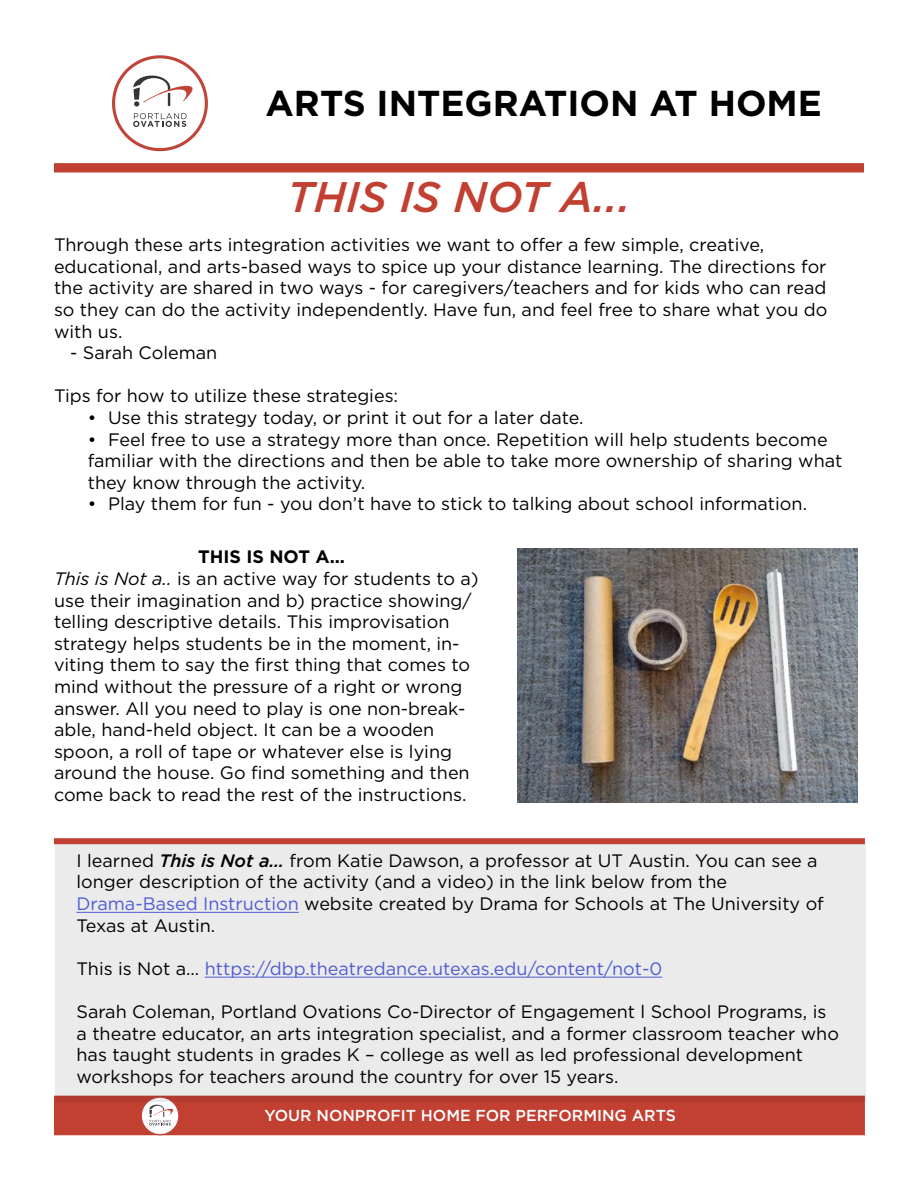
<style>
.page{position:relative;width:918px;height:1188px;background:#fff}
.page>*{position:absolute;margin:0;border:0;box-sizing:border-box;transform-origin:0 0}
.t1{font:italic 500 42.75px "Gotham";color:#c24032}
.t2{font:700 36px "Gotham";color:#000}
.t3{font:18px/21.6px "Gotham";color:#000}
.t4{font:18px "Gotham";color:#4f5cd5}
.t5{font:500 15.9px "Gotham";color:#fff}
.s1{font-weight:700}
.s2{font-style:italic}
.s3{font-weight:500;font-style:italic}
.s4{color:#4f5cd5}
.s5{color:#000}
</style>
<div class="page">
<svg style="left:112px;top:55px;width:96px;height:96px"></svg>
<div style="left:54px;top:163px;width:810px;height:9px;background:#c24032"></div>
<div style="left:54px;top:1096px;width:811px;height:39px;background:#c24032"></div>
<svg style="left:141px;top:1102px;width:38px;height:33px"></svg>
<div style="left:55px;top:843px;width:811px;height:259px;background:#ebebeb"></div>
<hr style="left:77px;top:912px;width:222px;height:1px;background:#4f5cd5">
<hr style="left:205px;top:977px;width:457px;height:1px;background:#4f5cd5">
<div style="left:54px;top:838px;width:811px;height:6px;background:#c24032"></div>
<img style="left:517px;top:548px;width:341px;height:254px">
<h2 class="t2" style="left:266px;top:82px;width:558px">ARTS INTEGRATION AT HOME</h2>
<h1 class="t1" style="left:287px;top:172px;width:345px">THIS IS NOT A...</h1>
<p class="t3" style="left:54px;top:234px;width:775px">Through these arts integration activities we want to offer a few simple, creative, educational, and arts-based ways to spice up your distance learning. The directions for the activity are shared in two ways - for caregivers/teachers and for kids who can read so they can do the activity independently. Have fun, and feel free to share what you do with us.</p>
<p class="t3" style="left:70px;top:342px;width:149px">- Sarah Coleman</p>
<p class="t3" style="left:54px;top:385px;width:346px">Tips for how to utilize these strategies:</p>
<p class="t3" style="left:88px;top:407px;width:497px">• Use this strategy today, or print it out for a later date.</p>
<p class="t3" style="left:88px;top:428px;width:756px">• Feel free to use a strategy more than once. Repetition will help students become familiar with the directions and then be able to take more ownership of sharing what they know through the activity.</p>
<p class="t3" style="left:88px;top:493px;width:721px">• Play them for fun - you don’t have to stick to talking about school information.</p>
<p class="t3" style="left:54px;top:546px;width:426px;text-indent:144px"><span class="s1">THIS IS NOT A...<br></span><span class="s2">This is Not a..</span> is an active way for students to a) use their imagination and b) practice showing/ telling descriptive details. This improvisation strategy helps students be in the moment, in&shy;viting them to say the first thing that comes to mind without the pressure of a right or wrong answer. All you need to play is one non-break&shy;able, hand-held object. It can be a wooden spoon, a roll of tape or whatever else is lying around the house. Go find something and then come back to read the rest of the instructions.</p>
<p class="t3" style="left:77px;top:849px;width:749px">I learned <span class="s3">This is Not a…</span> from Katie Dawson, a professor at UT Austin. You can see a longer description of the activity (and a video) in the link below from the <span class="s4">Drama-Based Instruction</span> website created by Drama for Schools at The University of Texas at Austin.</p>
<p class="t4" style="left:77px;top:958px;width:587px"><span class="s5">This is Not a...</span> https://dbp.theatredance.utexas.edu/content/not-0</p>
<p class="t3" style="left:77px;top:1000px;width:764px">Sarah Coleman, Portland Ovations Co-Director of Engagement l School Programs, is a theatre educator, an arts integration specialist, and a former classroom teacher who has taught students in grades K – college as well as led professional development workshops for teachers around the country for over 15 years.</p>
<p class="t5" style="left:264px;top:1106px;width:413px">YOUR NONPROFIT HOME FOR PERFORMING ARTS</p>
</div>
